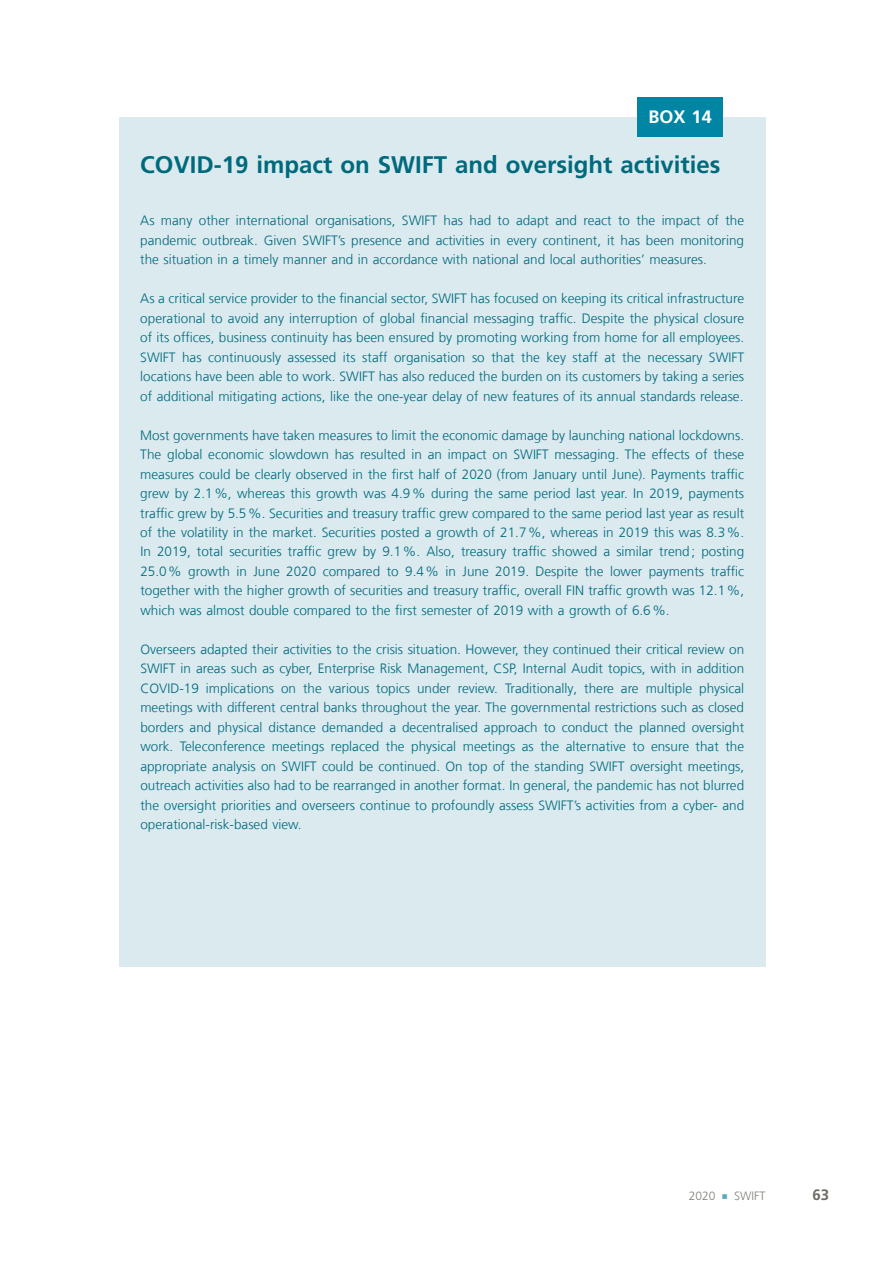
<style>
.page{position:relative;width:893px;height:1263px;background:#fff}
.page>*{position:absolute;margin:0;border:0;box-sizing:border-box;transform-origin:0 0}
.t1{font:700 24px "Frutiger LT Com";color:#006a7d}
.t2{font:700 18px "Frutiger LT Com";color:#fff}
.t3{font:700 15px "Frutiger LT Com";color:#6d6a63}
.t4{font:300 13.5px/19.5px "Frutiger LT Com";color:#006a7d;text-align:justify}
.t5{font:300 12px "Frutiger LT Com";color:#81807a}
.s1{color:#5ea9c1}
</style>
<div class="page">
<div style="left:119px;top:117px;width:646px;height:849px;background:#daeaef"></div>
<div style="left:637px;top:98px;width:86px;height:38px;background:#0085a4"></div>
<h2 class="t2" style="left:649px;top:106px;width:65px">BOX 14</h2>
<h1 class="t1" style="left:140px;top:150px;width:582px">COVID-19 impact on SWIFT and oversight activities</h1>
<p class="t4" style="left:140px;top:210px;width:605px">As many other international organisations, SWIFT has had to adapt and react to the impact of the pandemic outbreak. Given SWIFT’s presence and activities in every continent, it has been monitoring the situation in a timely manner and in accordance with national and local authorities’ measures.</p>
<p class="t4" style="left:140px;top:288px;width:605px">As a critical service provider to the financial sector, SWIFT has focused on keeping its critical infrastructure operational to avoid any interruption of global financial messaging traffic. Despite the physical closure of its offices, business continuity has been ensured by promoting working from home for all employees.<br>SWIFT has continuously assessed its staff organisation so that the key staff at the necessary SWIFT locations have been able to work. SWIFT has also reduced the burden on its customers by taking a series of additional mitigating actions, like the one-year delay of new features of its annual standards release.</p>
<p class="t4" style="left:140px;top:425px;width:605px">Most governments have taken measures to limit the economic damage by launching national lockdowns.<br>The global economic slowdown has resulted in an impact on SWIFT messaging. The effects of these measures could be clearly observed in the first half of 2020 (from January until June). Payments traffic grew by 2.1%, whereas this growth was 4.9% during the same period last year. In 2019, payments traffic grew by 5.5%. Securities and treasury traffic grew compared to the same period last year as result of the volatility in the market. Securities posted a growth of 21.7%, whereas in 2019 this was 8.3%.<br>In 2019, total securities traffic grew by 9.1%. Also, treasury traffic showed a similar trend; posting 25.0% growth in June 2020 compared to 9.4% in June 2019. Despite the lower payments traffic together with the higher growth of securities and treasury traffic, overall FIN traffic growth was 12.1%, which was almost double compared to the first semester of 2019 with a growth of 6.6%.</p>
<p class="t4" style="left:140px;top:639px;width:605px">Overseers adapted their activities to the crisis situation. However, they continued their critical review on SWIFT in areas such as cyber, Enterprise Risk Management, CSP, Internal Audit topics, with in addition COVID-19 implications on the various topics under review. Traditionally, there are multiple physical meetings with different central banks throughout the year. The governmental restrictions such as closed borders and physical distance demanded a decentralised approach to conduct the planned oversight work. Teleconference meetings replaced the physical meetings as the alternative to ensure that the appropriate analysis on SWIFT could be continued. On top of the standing SWIFT oversight meetings, outreach activities also had to be rearranged in another format. In general, the pandemic has not blurred the oversight priorities and overseers continue to profoundly assess SWIFT’s activities from a cyber- and operational-risk-based view.</p>
<p class="t5" style="left:689px;top:1188px;width:78px">2020 <span class="s1">○</span> SWIFT</p>
<p class="t3" style="left:812px;top:1186px;width:18px">63</p>
</div>
